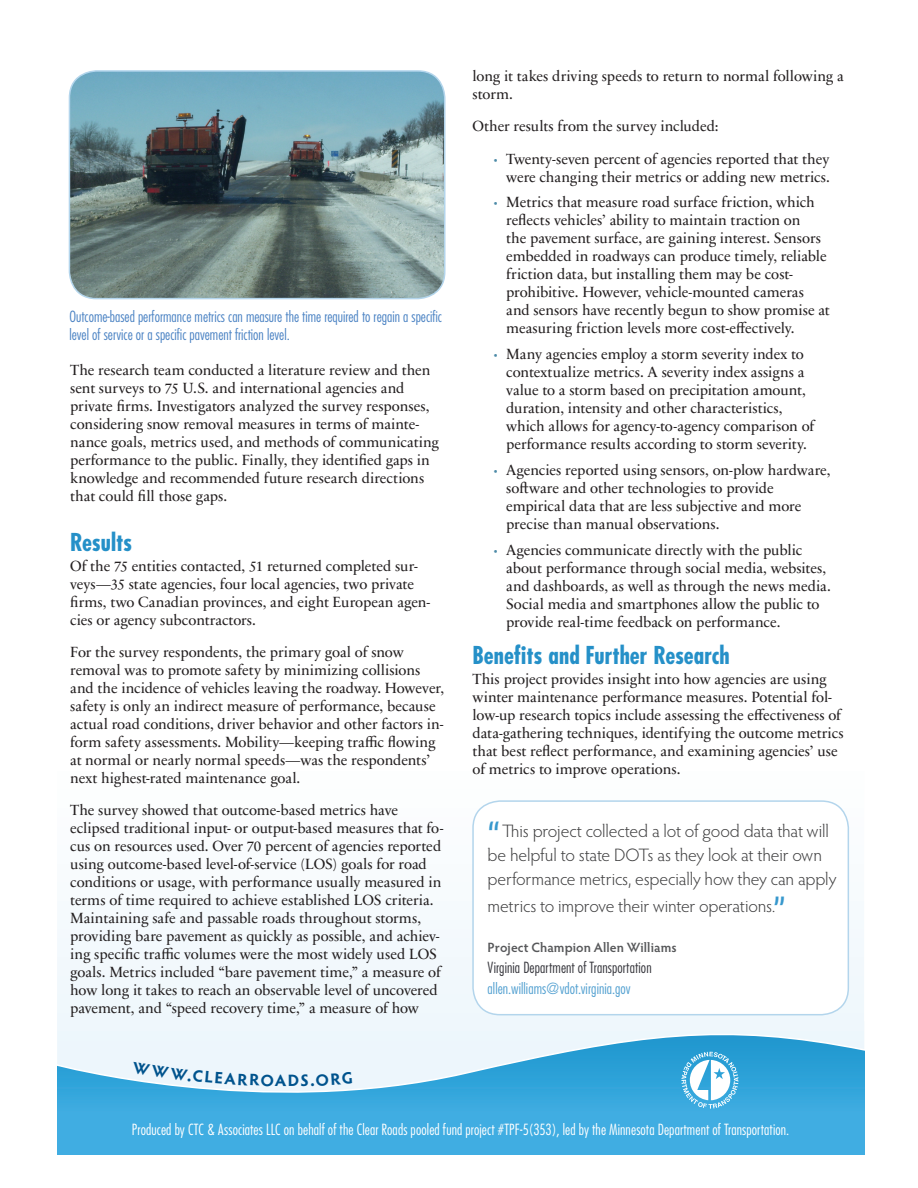
<style>
.page{position:relative;width:918px;height:1188px;background:#fff}
.page>*{position:absolute;margin:0;border:0;box-sizing:border-box;transform-origin:0 0}
.Subhead{font:700 condensed 24px "Futura";letter-spacing:-.005em;color:#2590c8}
.Pull_Quote{font:300 18px/24px "Hypatia Sans Pro";letter-spacing:-.01em;color:#3e3e3f}
.Footer_URL{font:700 16.5px "Hypatia Sans Pro";color:#00538d}
.Body_Copy{font:15px/18px "Sabon Next LT Pro";letter-spacing:-.005em;color:#231f20}
.t1{font:300 condensed 15px "Futura";letter-spacing:.01em;color:#fff}
.t2{font:300 condensed 15px/18px "Futura";color:#4d84c4}
.Pull_Quote_Credit{font:300 condensed 15px/21px "Futura";letter-spacing:.005em;color:#38383e}
.Pull_Quote_Credit-2{font:600 13.5px "Hypatia Sans Pro";letter-spacing:.01em;color:#57585a}
.s1{font-family:"Hypatia Sans Pro";color:#4d8ba8}
.s2{font-weight:400;font-size:37.5px;color:#3798cd}
.s3{color:#54a1d1}
</style>
<div class="page">
<div style="left:57px;top:1022px;width:807px;height:133px;background:#40ade2"></div>
<svg style="left:57px;top:800px;width:808px;height:320px"></svg>
<div style="left:473px;top:801px;width:375px;height:214px;background:#fff;border-radius:27px"></div>
<div style="left:472px;top:800px;width:377px;height:215px;border:2px solid #b3d5ec;border-radius:27px"></div>
<svg style="left:681px;top:1052px;width:57px;height:57px"></svg>
<img style="left:69px;top:72px;width:375px;height:227px">
<div style="left:69px;top:70px;width:377px;height:229px;border:2px solid #b3d5ec;border-radius:27px"></div>
<div style="left:132px;top:1062px;width:142px;height:24px;background:#edf6fc"></div>
<svg style="left:289px;top:1072px;width:63px;height:14px"></svg>
<p class="t2" style="left:69px;top:308px;width:374px">Outcome-based performance metrics can measure the time required to regain a specific level of service or a specific pavement friction level.</p>
<p class="Body_Copy" style="left:70px;top:360px;width:370px">The research team conducted a literature review and then sent surveys to 75 U.S. and international agencies and private firms. Investigators analyzed the survey responses, considering snow removal measures in terms of mainte&shy;nance goals, metrics used, and methods of communicating performance to the public. Finally, they identified gaps in knowledge and recommended future research directions that could fill those gaps.</p>
<p class="Subhead" style="left:70px;top:527px;width:64px">Results</p>
<p class="Body_Copy" style="left:70px;top:557px;width:362px">Of the 75 entities contacted, 51 returned completed sur&shy;veys—35 state agencies, four local agencies, two private firms, two Canadian provinces, and eight European agen&shy;cies or agency subcontractors.</p>
<p class="Body_Copy" style="left:70px;top:643px;width:376px">For the survey respondents, the primary goal of snow removal was to promote safety by minimizing collisions and the incidence of vehicles leaving the roadway. However, safety is only an indirect measure of performance, because actual road conditions, driver behavior and other factors in&shy;form safety assessments. Mobility—keeping traffic flowing at normal or nearly normal speeds—was the respondents’ next highest-rated maintenance goal.</p>
<p class="Body_Copy" style="left:70px;top:801px;width:375px">The survey showed that outcome-based metrics have eclipsed traditional input- or output-based measures that fo&shy;cus on resources used. Over 70 percent of agencies reported using outcome-based level-of-service (LOS) goals for road conditions or usage, with performance usually measured in terms of time required to achieve established LOS criteria.<br>Maintaining safe and passable roads throughout storms, providing bare pavement as quickly as possible, and achiev&shy;ing specific traffic volumes were the most widely used LOS goals. Metrics included “bare pavement time,” a measure of how long it takes to reach an observable level of uncovered pavement, and “speed recovery time,” a measure of how</p>
<p class="Footer_URL" style="left:275px;top:1069px;width:13px">A</p>
<p class="Body_Copy" style="left:472px;top:67px;width:373px">long it takes driving speeds to return to normal following a storm.</p>
<p class="Body_Copy" style="left:472px;top:117px;width:248px">Other results from the survey included:</p>
<p class="Body_Copy" style="left:493px;top:149px;width:339px;text-align:right"><span class="s1">•</span> Twenty-seven percent of agencies reported that they were changing their metrics or adding new metrics.</p>
<p class="Body_Copy" style="left:506px;top:193px;width:325px;text-indent:-14px"><span class="s1">•</span> Metrics that measure road surface friction, which reflects vehicles’ ability to maintain traction on<br>the pavement surface, are gaining interest. Sensors embedded in roadways can produce timely, reliable friction data, but installing them may be cost&shy;prohibitive. However, vehicle-mounted cameras and sensors have recently begun to show promise at measuring friction levels more cost-effectively.</p>
<p class="Body_Copy" style="left:506px;top:345px;width:310px;text-indent:-14px"><span class="s1">•</span> Many agencies employ a storm severity index to contextualize metrics. A severity index assigns a value to a storm based on precipitation amount, duration, intensity and other characteristics, which allows for agency-to-agency comparison of performance results according to storm severity.</p>
<p class="Body_Copy" style="left:506px;top:460px;width:326px;text-indent:-14px"><span class="s1">•</span> Agencies reported using sensors, on-plow hardware, software and other technologies to provide empirical data that are less subjective and more precise than manual observations.</p>
<p class="Body_Copy" style="left:506px;top:540px;width:326px;text-indent:-14px"><span class="s1">•</span> Agencies communicate directly with the public about performance through social media, websites, and dashboards, as well as through the news media.<br>Social media and smartphones allow the public to provide real-time feedback on performance.</p>
<p class="Subhead" style="left:472px;top:640px;width:259px">Benefits and Further Research</p>
<p class="Body_Copy" style="left:472px;top:669px;width:373px">This project provides insight into how agencies are using winter maintenance performance measures. Potential fol&shy;low-up research topics include assessing the effectiveness of data-gathering techniques, identifying the outcome metrics that best reflect performance, and examining agencies’ use of metrics to improve operations.</p>
<p class="Pull_Quote" style="left:488px;top:819px;width:350px"><span class="s2">“</span>This project collected a lot of good data that will be helpful to state DOTs as they look at their own performance metrics, especially how they can apply</p>
<p class="Pull_Quote" style="left:488px;top:894px;width:300px">metrics to improve their winter operations.<span class="s2">”</span></p>
<p class="Pull_Quote_Credit-2" style="left:488px;top:938px;width:191px">Project Champion Allen Williams</p>
<p class="Pull_Quote_Credit" style="left:488px;top:957px;width:166px">Virginia Department of Transportation <span class="s3">allen.williams@vdot.virginia.gov</span></p>
<p class="t1" style="left:132px;top:1121px;width:659px">Produced by CTC &amp; Associates LLC on behalf of the Clear Roads pooled fund project #TPF-5(353), led by the Minnesota Department of Transportation.</p>
</div>
